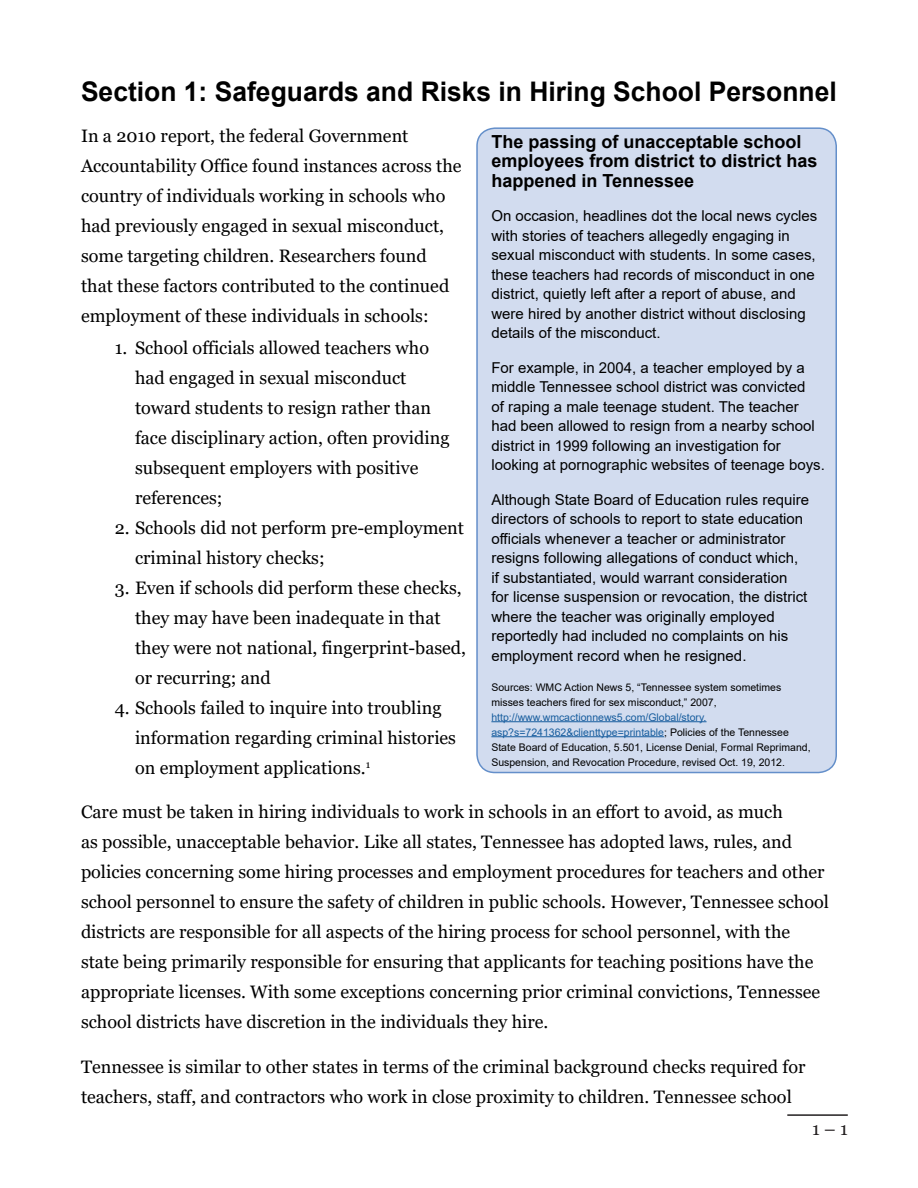
<style>
.page{position:relative;width:918px;height:1188px;background:#fff}
.page>*{position:absolute;margin:0;border:0;box-sizing:border-box;transform-origin:0 0}
.t1{font:700 27px "Arial";color:#000}
.Paragraph_Style_1{font:18px/30px "Georgia";color:#000}
.Paragraph_Style_1-2{font:700 18px/19.5px "Arial";color:#000}
.t2{font:18px "Georgia";color:#231f20}
.Paragraph_Style_1-3{font:15px/19.5px "Arial";color:#000}
.Paragraph_Style_1-4{font:10.5px/15px "Arial";color:#000}
.s1{color:#175d9e}
</style>
<div class="page">
<hr style="left:787px;top:1114px;width:61px;height:2px;background:#231f20">
<div style="left:477px;top:128px;width:359px;height:645px;background:#d2dcef;border-radius:18px"></div>
<div style="left:476px;top:127px;width:361px;height:646px;border:2px solid #648fca;border-radius:18px"></div>
<hr style="left:491px;top:721px;width:216px;height:1px;background:#175d9e">
<hr style="left:491px;top:736px;width:173px;height:1px;background:#175d9e">
<p class="t1" style="left:81px;top:72px;width:757px">Section 1: Safeguards and Risks in Hiring School Personnel</p>
<p class="Paragraph_Style_1" style="left:81px;top:121px;width:382px">In a 2010 report, the federal Government Accountability Office found instances across the country of individuals working in schools who had previously engaged in sexual misconduct, some targeting children. Researchers found that these factors contributed to the continued employment of these individuals in schools:</p>
<p class="Paragraph_Style_1" style="left:135px;top:333px;width:316px;text-indent:-20px">1. School officials allowed teachers who had engaged in sexual misconduct toward students to resign rather than face disciplinary action, often providing subsequent employers with positive references;</p>
<p class="Paragraph_Style_1" style="left:135px;top:513px;width:331px;text-indent:-20px">2. Schools did not perform pre-employment criminal history checks;</p>
<p class="Paragraph_Style_1" style="left:135px;top:573px;width:333px;text-indent:-20px">3. Even if schools did perform these checks, they may have been inadequate in that they were not national, fingerprint-based, or recurring; and</p>
<p class="Paragraph_Style_1" style="left:135px;top:693px;width:323px;text-indent:-20px">4. Schools failed to inquire into troubling information regarding criminal histories on employment applications.<sup>1</sup></p>
<p class="Paragraph_Style_1-2" style="left:491px;top:132px;width:328px">The passing of unacceptable school employees from district to district has happened in Tennessee</p>
<p class="Paragraph_Style_1-3" style="left:491px;top:206px;width:327px">On occasion, headlines dot the local news cycles with stories of teachers allegedly engaging in sexual misconduct with students. In some cases, these teachers had records of misconduct in one district, quietly left after a report of abuse, and were hired by another district without disclosing details of the misconduct.</p>
<p class="Paragraph_Style_1-3" style="left:491px;top:358px;width:335px">For example, in 2004, a teacher employed by a middle Tennessee school district was convicted<br>of raping a male teenage student. The teacher had been allowed to resign from a nearby school district in 1999 following an investigation for looking at pornographic websites of teenage boys.</p>
<p class="Paragraph_Style_1-3" style="left:491px;top:490px;width:319px">Although State Board of Education rules require directors of schools to report to state education officials whenever a teacher or administrator resigns following allegations of conduct which, if substantiated, would warrant consideration<br>for license suspension or revocation, the district where the teacher was originally employed reportedly had included no complaints on his employment record when he resigned.</p>
<p class="Paragraph_Style_1-4" style="left:491px;top:679px;width:292px">Sources: WMC Action News 5, “Tennessee system sometimes</p>
<p class="Paragraph_Style_1-4" style="left:491px;top:694px;width:321px">misses teachers fired for sex misconduct,” 2007, <span class="s1">http://www.wmcactionnews5.com/Global/story. asp?s=7241362&amp;clienttype=printable</span>; Policies of the Tennessee State Board of Education, 5.501, License Denial, Formal Reprimand, Suspension, and Revocation Procedure, revised Oct. 19, 2012.</p>
<p class="Paragraph_Style_1" style="left:81px;top:797px;width:750px">Care must be taken in hiring individuals to work in schools in an effort to avoid, as much<br>as possible, unacceptable behavior. Like all states, Tennessee has adopted laws, rules, and policies concerning some hiring processes and employment procedures for teachers and other school personnel to ensure the safety of children in public schools. However, Tennessee school districts are responsible for all aspects of the hiring process for school personnel, with the state being primarily responsible for ensuring that applicants for teaching positions have the appropriate licenses. With some exceptions concerning prior criminal convictions, Tennessee school districts have discretion in the individuals they hire.</p>
<p class="Paragraph_Style_1" style="left:81px;top:1052px;width:726px">Tennessee is similar to other states in terms of the criminal background checks required for teachers, staff, and contractors who work in close proximity to children. Tennessee school</p>
<p class="t2" style="left:812px;top:1118px;width:37px">1 – 1</p>
</div>
